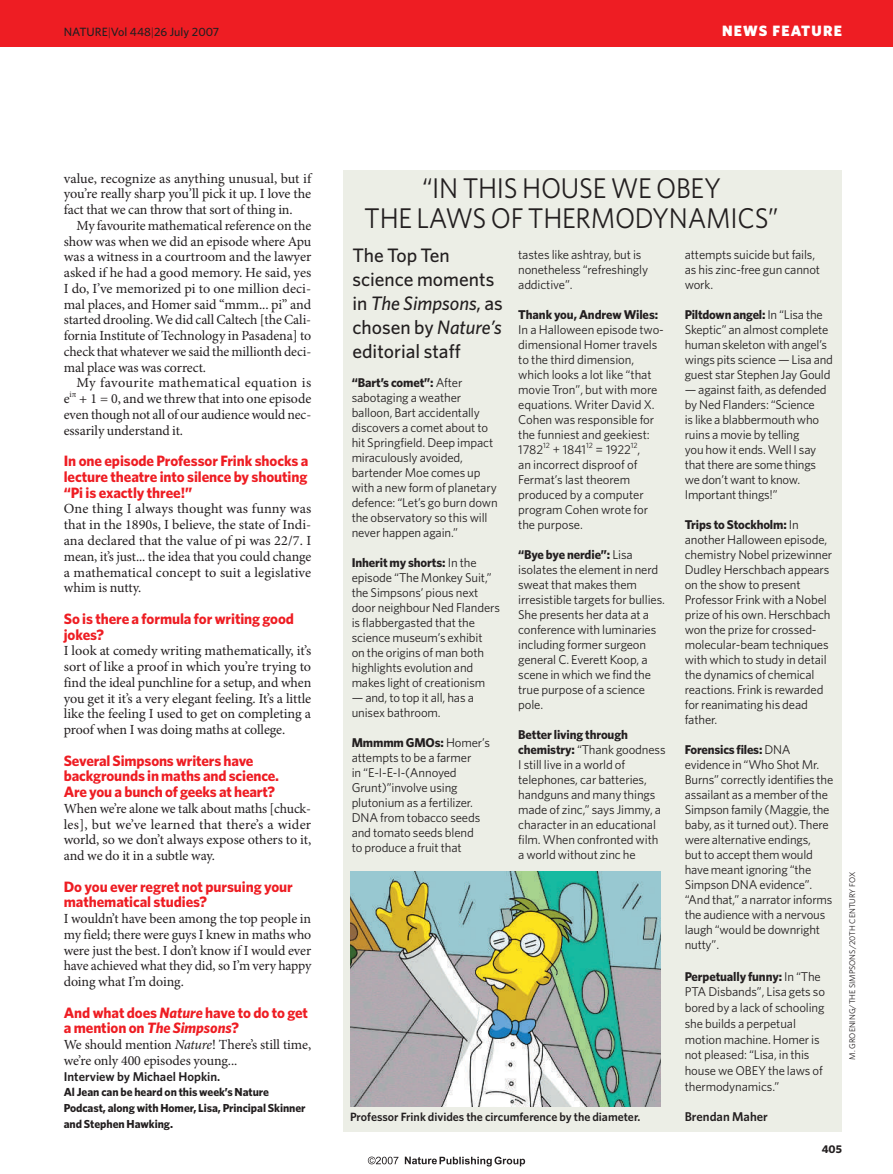
<style>
.page{position:relative;width:893px;height:1174px;background:#fff}
.page>*{position:absolute;margin:0;border:0;box-sizing:border-box;transform-origin:0 0}
.t1{font:28.5px/30px "Whitney";letter-spacing:-.01em;color:#231f20;text-align:center;scale:.95 1}
.t2{font:500 19.5px/24px "Whitney";color:#231f20}
.t3{font:700 15px/15.8px "Whitney";letter-spacing:-.005em;color:#ee1d23}
.t4{font:900 15px "Whitney";letter-spacing:.075em;color:#fff}
.t5{font:13.95px/15.8px "Minion Pro";letter-spacing:-.005em;color:#231f20;text-align:justify}
.t6{font:12.75px/15px "Whitney";letter-spacing:-.01em;color:#231f20}
.t7{font:600 12.75px "Whitney";color:#231f20}
.t8{font:700 12.75px "Whitney";letter-spacing:-.005em;color:#231f20}
.t9{font:600 12px "Whitney";color:#231f20}
.t10{font:500 12px "Whitney";color:#231f20}
.t11{font:700 11.7px/15.8px "Whitney";letter-spacing:-.005em;color:#231f20}
.t12{font:700 11.25px "Whitney";color:#231f20}
.t13{font:8.25px "Whitney";color:#231f20}
.s1{font-weight:300}
.s2{font-style:italic}
.s3{font-weight:700}
</style>
<div class="page">
<div style="left:343px;top:170px;width:499px;height:961px;background:#eceee6"></div>
<img style="left:351px;top:872px;width:309px;height:234px">
<div style="left:0;top:0;width:893px;height:47px;background:#ee1d23"></div>
<svg style="left:405px;top:1156px;width:120px;height:10px"></svg>
<svg style="left:368px;top:1156px;width:30px;height:8px"></svg>
<p class="t10" style="left:64px;top:27px;width:157px">NATURE<span class="s1">|</span>Vol 448<span class="s1">|</span>26 July 2007</p>
<p class="t4" style="left:722px;top:25px;width:121px">NEWS FEATURE</p>
<p class="t5" style="left:64px;top:171px;width:249px">value, recognize as anything unusual, but if you’re really sharp you’ll pick it up. I love the fact that we can throw that sort of thing in.</p>
<p class="t5" style="left:64px;top:219px;width:249px;text-indent:13px">My favourite mathematical reference on the show was when we did an episode where Apu was a witness in a courtroom and the lawyer asked if he had a good memory. He said, yes I do, I’ve memorized pi to one million deci&shy;mal places, and Homer said “mmm... pi” and started drooling. We did call Caltech [the Cali&shy;fornia Institute of Technology in Pasadena] to check that whatever we said the millionth deci&shy;mal place was was correct.</p>
<p class="t5" style="left:64px;top:376px;width:249px;text-indent:13px">My favourite mathematical equation is e<sup>iπ</sup> + 1 = 0, and we threw that into one episode even though not all of our audience would nec&shy;essarily understand it.</p>
<p class="t3" style="left:64px;top:454px;width:246px;text-align:justify">In one episode Professor Frink shocks a lecture theatre into silence by shouting “Pi is exactly three!”</p>
<p class="t5" style="left:64px;top:502px;width:249px">One thing I always thought was funny was that in the 1890s, I believe, the state of Indi&shy;ana declared that the value of pi was 22/7. I mean, it’s just... the idea that you could change a mathematical concept to suit a legislative whim is nutty.</p>
<p class="t3" style="left:64px;top:612px;width:232px">So is there a formula for writing good jokes?</p>
<p class="t5" style="left:64px;top:644px;width:249px">I look at comedy writing mathematically, it’s sort of like a proof in which you’re trying to find the ideal punchline for a setup, and when you get it it’s a very elegant feeling. It’s a little like the feeling I used to get on completing a proof when I was doing maths at college.</p>
<p class="t3" style="left:64px;top:753px;width:217px">Several Simpsons writers have backgrounds in maths and science.<br>Are you a bunch of geeks at heart?</p>
<p class="t5" style="left:64px;top:801px;width:249px">When we’re alone we talk about maths [chuck&shy;les], but we’ve learned that there’s a wider world, so we don’t always expose others to it, and we do it in a subtle way.</p>
<p class="t3" style="left:64px;top:879px;width:231px">Do you ever regret not pursuing your mathematical studies?</p>
<p class="t5" style="left:64px;top:912px;width:249px">I wouldn’t have been among the top people in my field; there were guys I knew in maths who were just the best. I don’t know if I would ever have achieved what they did, so I’m very happy doing what I’m doing.</p>
<p class="t3" style="left:64px;top:1005px;width:246px">And what does <span class="s2">Nature</span> have to do to get a mention on <span class="s2">The Simpsons</span>?</p>
<p class="t5" style="left:64px;top:1038px;width:249px">We should mention <span class="s2">Nature</span>! There’s still time, we’re only 400 episodes young...</p>
<p class="t7" style="left:64px;top:1071px;width:158px">Interview by Michael Hopkin.</p>
<p class="t11" style="left:64px;top:1085px;width:243px">Al Jean can be heard on this week’s Nature<br>Podcast, along with Homer, Lisa, Principal Skinner and Stephen Hawking.</p>
<h1 class="t1" style="left:364px;top:176px;width:438px">“IN THIS HOUSE WE OBEY<br>THE LAWS OF THERMODYNAMICS”</h1>
<h2 class="t2" style="left:352px;top:245px;width:152px">The Top Ten science moments in <span class="s2">The Simpsons</span>, as chosen by <span class="s2">Nature’s </span>editorial staff</h2>
<p class="t6" style="left:685px;top:248px;width:137px">attempts suicide but fails, as his zinc-free gun cannot work.</p>
<p class="t6" style="left:685px;top:308px;width:150px"><span class="s3">Piltdown angel:</span> In “Lisa the<br>Skeptic” an almost complete human skeleton with angel’s wings pits science — Lisa and guest star Stephen Jay Gould</p>
<p class="t6" style="left:685px;top:383px;width:143px">— against faith, as defended by Ned Flanders: “Science<br>is like a blabbermouth who ruins a movie by telling<br>you how it ends. Well I say that there are some things we don’t want to know.<br>Important things!”</p>
<p class="t6" style="left:685px;top:518px;width:149px"><span class="s3">Trips to Stockholm:</span> In another Halloween episode, chemistry Nobel prizewinner<br>Dudley Herschbach appears on the show to present<br>Professor Frink with a Nobel prize of his own. Herschbach won the prize for crossed&shy;molecular-beam techniques with which to study in detail the dynamics of chemical reactions. Frink is rewarded for reanimating his dead father.</p>
<p class="t6" style="left:685px;top:743px;width:150px"><span class="s3">Forensics files:</span> DNA evidence in “Who Shot Mr.<br>Burns” correctly identifies the assailant as a member of the<br>Simpson family (Maggie, the baby, as it turned out). There were alternative endings,<br>but to accept them would have meant ignoring “the<br>Simpson DNA evidence”. “And that,” a narrator informs the audience with a nervous laugh “would be downright nutty”.</p>
<p class="t6" style="left:685px;top:969px;width:142px;line-height:15.8px"><span class="s3">Perpetually funny:</span> In “The<br>PTA Disbands”, Lisa gets so bored by a lack of schooling she builds a perpetual motion machine. Homer is not pleased: “Lisa, in this house we OBEY the laws of thermodynamics.”</p>
<p class="t7" style="left:685px;top:1111px;width:85px">Brendan Maher</p>
<p class="t6" style="left:518px;top:248px;width:131px">tastes like ashtray, but is nonetheless “refreshingly addictive”.</p>
<p class="t8" style="left:518px;top:310px;width:142px">Thank you, Andrew Wiles:</p>
<p class="t6" style="left:518px;top:323px;width:147px">In a Halloween episode two&shy;dimensional Homer travels to the third dimension, which looks a lot like “that movie Tron”, but with more equations. Writer David X.<br>Cohen was responsible for the funniest and geekiest:<br>1782<sup>12</sup> + 1841<sup>12</sup> = 1922<sup>12</sup>,<br>an incorrect disproof of<br>Fermat’s last theorem produced by a computer program Cohen wrote for the purpose.</p>
<p class="t6" style="left:518px;top:548px;width:148px"><span class="s3">“Bye bye nerdie”:</span> Lisa isolates the element in nerd sweat that makes them irresistible targets for bullies.<br>She presents her data at a conference with luminaries including former surgeon general C. Everett Koop, a scene in which we find the true purpose of a science pole.</p>
<p class="t6" style="left:518px;top:728px;width:149px"><span class="s3">Better living through chemistry:</span> “Thank goodness<br>I still live in a world of telephones, car batteries, handguns and many things made of zinc,” says Jimmy, a character in an educational film. When confronted with a world without zinc he</p>
<p class="t6" style="left:352px;top:376px;width:148px"><span class="s3">“Bart’s comet”:</span> After sabotaging a weather balloon, Bart accidentally discovers a comet about to hit Springfield. Deep impact miraculously avoided, bartender Moe comes up with a new form of planetary defence: “Let’s go burn down the observatory so this will never happen again.”</p>
<p class="t6" style="left:352px;top:556px;width:150px"><span class="s3">Inherit my shorts:</span> In the episode “The Monkey Suit,” the Simpsons’ pious next door neighbour Ned Flanders is flabbergasted that the science museum’s exhibit<br>on the origins of man both highlights evolution and makes light of creationism</p>
<p class="t6" style="left:352px;top:691px;width:124px">— and, to top it all, has a unisex bathroom.</p>
<p class="t6" style="left:352px;top:736px;width:140px"><span class="s3">Mmmmm GMOs:</span> Homer’s attempts to be a farmer<br>in “E-I-E-I-(Annoyed<br>Grunt)”involve using plutonium as a fertilizer.<br>DNA from tobacco seeds and tomato seeds blend<br>to produce a fruit that</p>
<p class="t9" style="left:350px;top:1112px;width:292px">Professor Frink divides the circumference by the diameter.</p>
<p class="t13" style="left:849px;top:1059px;width:189px;rotate:-90deg">M. GROENING/THE SIMPSONS/20TH CENTURY FOX</p>
<p class="t12" style="left:822px;top:1144px;width:22px">405</p>
</div>
